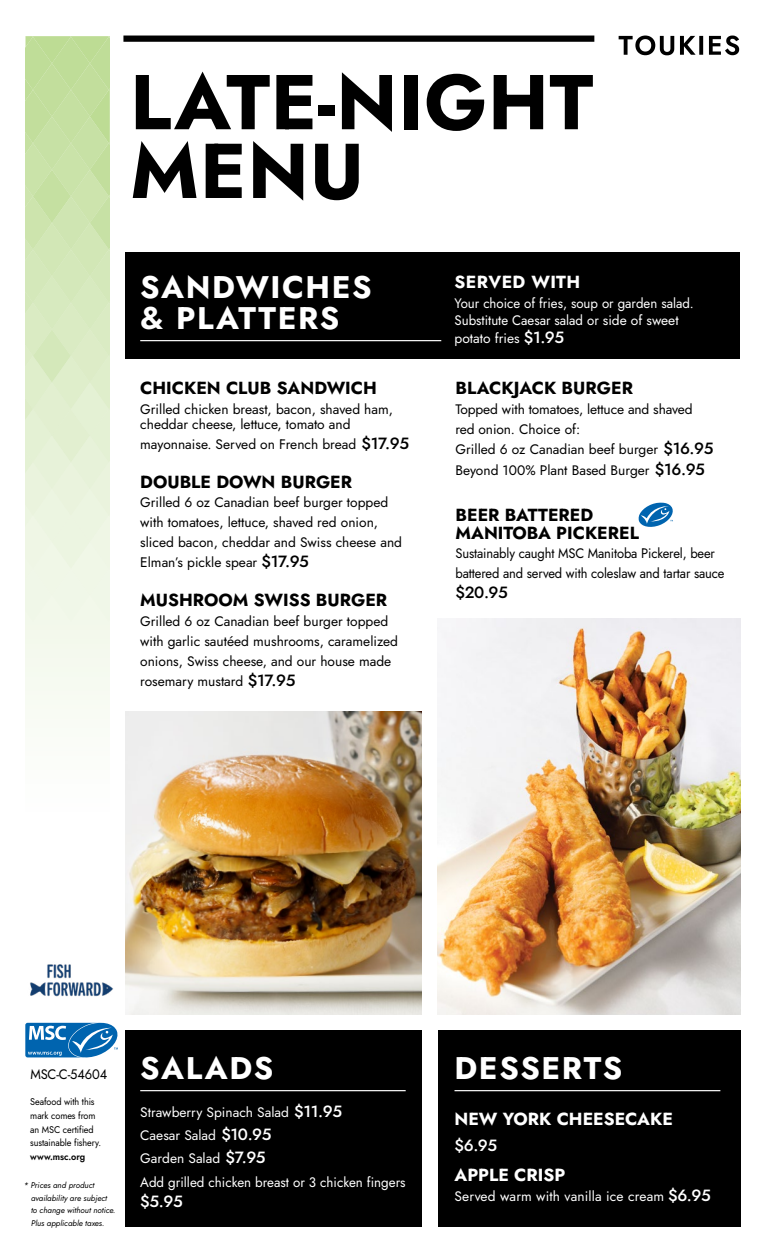
<style>
.page{position:relative;width:765px;height:1260px;background:#fff}
.page>*{position:absolute;margin:0;border:0;box-sizing:border-box;transform-origin:0 0}
.t1{font:700 77.5px/68.8px "Jost";letter-spacing:.01em;color:#000}
.H2_-_Sections_REV{font:700 31.25px/31.2px "Jost";letter-spacing:.05em;color:#fff}
.H3_-_Item_name_POS{font:700 17.5px/17.5px "Jost";color:#000}
.H3_-_Item_name_REV{font:700 17.5px "Jost";color:#fff}
.REV_Item_Description{font:700 17.5px "Jost";color:#000}
.H3_-_Item_name_REV-2{font:700 17.5px "Jost";letter-spacing:.02em;color:#fff}
.REV_Item_Description-2{font:500 16.25px "Jost";color:#fff}
.POS_Item_Description{font:500 16.25px "Jost";color:#000}
.POS_Item_Description-2{font:13.75px/20px "Jost";color:#000}
.REV_Item_Description-3{font:13.75px/23.8px "Jost";color:#fff}
.POS_Item_Description-3{font:13.75px/20px "Jost";color:#000;scale:.94 1}
.REV_Item_Description-4{font:13.75px/17.5px "Jost";color:#fff;scale:.96 1}
.POS_Item_Description-4{font:9.75px/13.8px "Jost";letter-spacing:-.01em;color:#000;scale:.94 1}
.t2{font:italic 8.12px/12.5px "Jost";color:#000}
.s1{font-weight:500;font-size:16.25px}
.s2{font-weight:600}
</style>
<div class="page">
<div style="left:125px;top:1031px;width:296px;height:196px;background:#000"></div>
<div style="left:438px;top:1031px;width:303px;height:196px;background:#000"></div>
<div style="left:125px;top:252px;width:615px;height:107px;background:#000"></div>
<svg style="left:619px;top:36px;width:120px;height:19px"></svg>
<hr style="left:140px;top:340px;width:301px;height:1px;background:#fff">
<img style="left:438px;top:618px;width:303px;height:397px">
<img style="left:126px;top:711px;width:296px;height:304px">
<hr style="left:140px;top:1090px;width:266px;height:1px;background:#fff">
<hr style="left:455px;top:1090px;width:265px;height:1px;background:#fff">
<svg style="left:25px;top:1023px;width:93px;height:34px"></svg>
<svg style="left:638px;top:502px;width:35px;height:25px"></svg>
<svg style="left:26px;top:622px;width:84px;height:436px"></svg>
<svg style="left:26px;top:36px;width:84px;height:586px;background:#d8eac1"></svg>
<div style="left:123px;top:36px;width:471px;height:6px;background:#000"></div>
<h1 class="t1" style="left:130px;top:69px;width:464px">LATE-NIGHT<br>MENU</h1>
<h2 class="H2_-_Sections_REV" style="left:140px;top:271px;width:233px">SANDWICHES &amp; PLATTERS</h2>
<h3 class="H3_-_Item_name_REV-2" style="left:455px;top:270px;width:127px">SERVED WITH</h3>
<p class="REV_Item_Description-4" style="left:455px;top:294px;width:251px">Your choice of fries, soup or garden salad.<br>Substitute Caesar salad or side of sweet potato fries <span class="s1">$1.95</span></p>
<p class="REV_Item_Description" style="left:140px;top:376px;width:238px">CHICKEN CLUB SANDWICH</p>
<p class="POS_Item_Description-2" style="left:140px;top:401px;width:254px;line-height:15px">Grilled chicken breast, bacon, shaved ham, cheddar cheese, lettuce, tomato and</p>
<p class="POS_Item_Description-2" style="left:140px;top:435px;width:270px">mayonnaise. Served on French bread <span class="s1">$17.95</span></p>
<h3 class="H3_-_Item_name_POS" style="left:140px;top:473px;width:213px">DOUBLE DOWN BURGER</h3>
<p class="POS_Item_Description-2" style="left:140px;top:493px;width:263px">Grilled 6 oz Canadian beef burger topped with tomatoes, lettuce, shaved red onion, sliced bacon, cheddar and Swiss cheese and Elman’s pickle spear <span class="s1">$17.95</span></p>
<h3 class="H3_-_Item_name_POS" style="left:140px;top:591px;width:249px">MUSHROOM SWISS BURGER</h3>
<p class="POS_Item_Description-2" style="left:140px;top:611px;width:259px">Grilled 6 oz Canadian beef burger topped with garlic sautéed mushrooms, caramelized onions, Swiss cheese, and our house made rosemary mustard <span class="s1">$17.95</span></p>
<h3 class="H3_-_Item_name_POS" style="left:456px;top:380px;width:179px">BLACKJACK BURGER</h3>
<p class="POS_Item_Description-2" style="left:456px;top:399px;width:239px">Topped with tomatoes, lettuce and shaved red onion. Choice of:</p>
<p class="POS_Item_Description-2" style="left:456px;top:440px;width:259px">Grilled 6 oz Canadian beef burger <span class="s1">$16.95</span></p>
<p class="POS_Item_Description-2" style="left:456px;top:460px;width:251px">Beyond 100% Plant Based Burger <span class="s1">$16.95</span></p>
<h3 class="H3_-_Item_name_POS" style="left:456px;top:506px;width:185px">BEER BATTERED<br>MANITOBA PICKEREL</h3>
<p class="POS_Item_Description-3" style="left:456px;top:543px;width:288px">Sustainably caught MSC Manitoba Pickerel, beer battered and served with coleslaw and tartar sauce</p>
<p class="POS_Item_Description" style="left:456px;top:581px;width:54px">$20.95</p>
<p class="POS_Item_Description-3" style="left:30px;top:1065px;width:83px">MSC-C-54604</p>
<p class="POS_Item_Description-4" style="left:30px;top:1095px;width:77px">Seafood with this mark comes from an MSC certified sustainable fishery. <span class="s2">www.msc.org</span></p>
<p class="t2" style="left:31px;top:1179px;width:86px;text-indent:-7px">* Prices and product availability are subject<br>to change without notice.<br>Plus applicable taxes.</p>
<h2 class="H2_-_Sections_REV" style="left:140px;top:1053px;width:135px">SALADS</h2>
<p class="REV_Item_Description-3" style="left:140px;top:1100px;width:203px">Strawberry Spinach Salad <span class="s1">$11.95</span></p>
<p class="REV_Item_Description-3" style="left:140px;top:1124px;width:133px">Caesar Salad <span class="s1">$10.95</span></p>
<p class="REV_Item_Description-3" style="left:140px;top:1147px;width:267px">Garden Salad <span class="s1">$7.95<br></span>Add grilled chicken breast or 3 chicken fingers</p>
<p class="REV_Item_Description-2" style="left:140px;top:1190px;width:44px">$5.95</p>
<h2 class="H2_-_Sections_REV" style="left:455px;top:1053px;width:169px">DESSERTS</h2>
<h3 class="H3_-_Item_name_REV" style="left:455px;top:1107px;width:220px">NEW YORK CHEESECAKE</h3>
<p class="REV_Item_Description-2" style="left:455px;top:1134px;width:44px">$6.95</p>
<h3 class="H3_-_Item_name_REV" style="left:455px;top:1163px;width:112px">APPLE CRISP</h3>
<p class="REV_Item_Description-3" style="left:455px;top:1184px;width:258px">Served warm with vanilla ice cream <span class="s1">$6.95</span></p>
</div>
